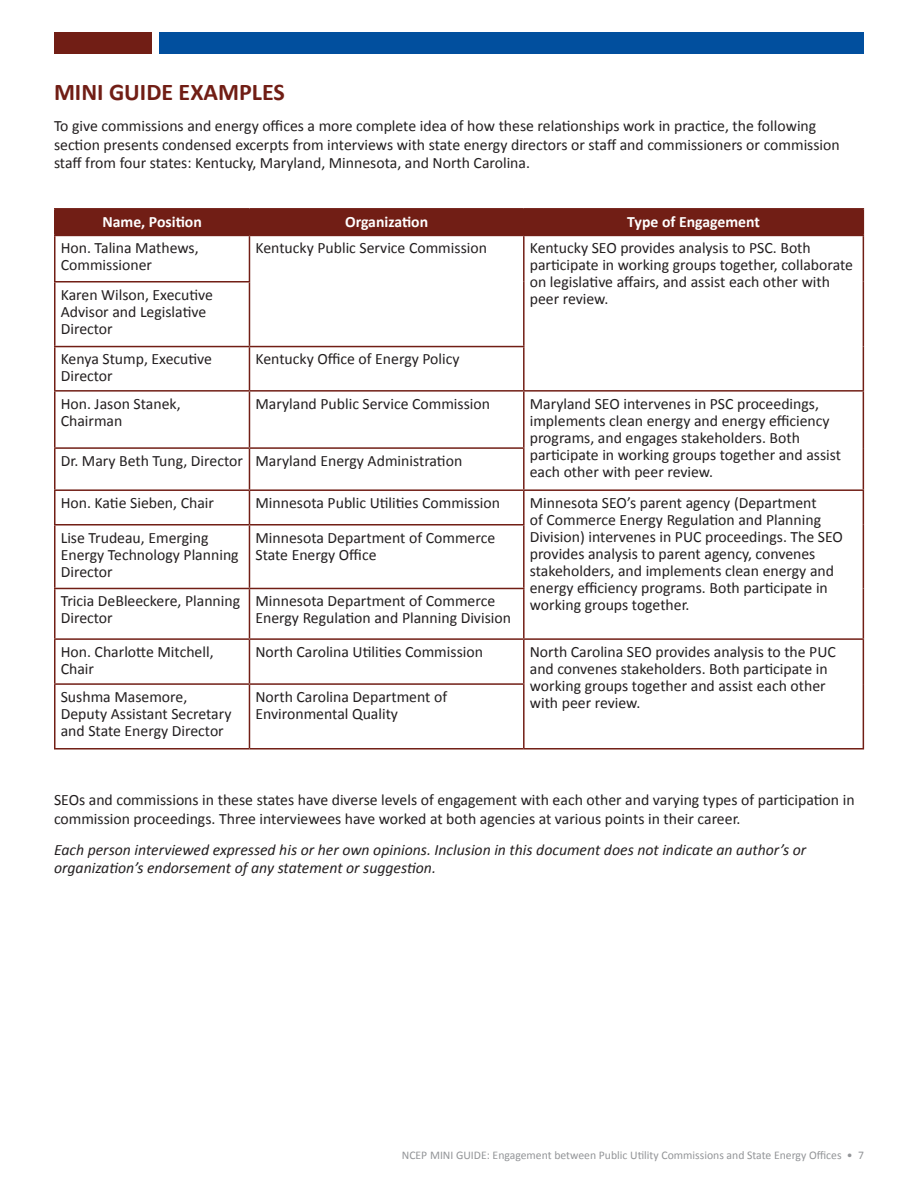
<style>
.page{position:relative;width:918px;height:1188px;background:#fff}
.page>*{position:absolute;margin:0;border:0;box-sizing:border-box;transform-origin:0 0}
.Heading_1{font:700 24px "Calibri";color:#711e15}
.t1{font:15.75px/17px "Calibri";color:#231f20}
.t2{font:italic 15.75px/18.8px "Calibri";color:#231f20}
.t3{font:700 15.75px "Calibri";color:#fff}
.t4{font:11.7px "Calibri";color:#939598}
</style>
<div class="page">
<div style="left:160px;top:32px;width:704px;height:22px;background:#014f9e"></div>
<div style="left:54px;top:32px;width:97px;height:22px;background:#711e15"></div>
<hr style="left:249px;top:208px;width:275px;height:2px;background:#711e15">
<hr style="left:54px;top:208px;width:195px;height:2px;background:#711e15">
<hr style="left:54px;top:210px;width:2px;height:25px;background:#711e15">
<hr style="left:54px;top:235px;width:195px;height:1px;background:#711e15">
<hr style="left:54px;top:236px;width:2px;height:45px;background:#711e15">
<hr style="left:54px;top:281px;width:196px;height:2px;background:#711e15">
<hr style="left:54px;top:283px;width:2px;height:63px;background:#711e15">
<hr style="left:54px;top:346px;width:195px;height:1px;background:#711e15">
<hr style="left:54px;top:347px;width:2px;height:43px;background:#711e15">
<hr style="left:54px;top:390px;width:195px;height:2px;background:#711e15">
<hr style="left:54px;top:392px;width:2px;height:55px;background:#711e15">
<hr style="left:54px;top:447px;width:195px;height:2px;background:#711e15">
<hr style="left:54px;top:449px;width:2px;height:40px;background:#711e15">
<hr style="left:54px;top:489px;width:195px;height:2px;background:#711e15">
<hr style="left:54px;top:491px;width:2px;height:33px;background:#711e15">
<hr style="left:54px;top:524px;width:195px;height:2px;background:#711e15">
<hr style="left:54px;top:526px;width:2px;height:62px;background:#711e15">
<hr style="left:54px;top:588px;width:195px;height:1px;background:#711e15">
<hr style="left:54px;top:589px;width:2px;height:49px;background:#711e15">
<hr style="left:54px;top:638px;width:195px;height:2px;background:#711e15">
<hr style="left:54px;top:640px;width:2px;height:43px;background:#711e15">
<hr style="left:54px;top:683px;width:195px;height:2px;background:#711e15">
<hr style="left:54px;top:685px;width:2px;height:63px;background:#711e15">
<hr style="left:54px;top:748px;width:195px;height:2px;background:#711e15">
<hr style="left:249px;top:235px;width:275px;height:1px;background:#711e15">
<hr style="left:249px;top:236px;width:1px;height:45px;background:#711e15">
<hr style="left:249px;top:283px;width:1px;height:63px;background:#711e15">
<hr style="left:249px;top:346px;width:276px;height:1px;background:#711e15">
<hr style="left:249px;top:347px;width:1px;height:43px;background:#711e15">
<hr style="left:249px;top:390px;width:275px;height:2px;background:#711e15">
<hr style="left:249px;top:392px;width:1px;height:55px;background:#711e15">
<hr style="left:249px;top:447px;width:276px;height:2px;background:#711e15">
<hr style="left:249px;top:449px;width:1px;height:40px;background:#711e15">
<hr style="left:249px;top:489px;width:275px;height:2px;background:#711e15">
<hr style="left:249px;top:491px;width:1px;height:33px;background:#711e15">
<hr style="left:249px;top:524px;width:276px;height:2px;background:#711e15">
<hr style="left:249px;top:526px;width:1px;height:62px;background:#711e15">
<hr style="left:249px;top:588px;width:276px;height:1px;background:#711e15">
<hr style="left:249px;top:589px;width:1px;height:49px;background:#711e15">
<hr style="left:249px;top:638px;width:275px;height:2px;background:#711e15">
<hr style="left:249px;top:640px;width:1px;height:43px;background:#711e15">
<hr style="left:249px;top:683px;width:276px;height:2px;background:#711e15">
<hr style="left:249px;top:685px;width:1px;height:63px;background:#711e15">
<hr style="left:249px;top:748px;width:275px;height:2px;background:#711e15">
<hr style="left:524px;top:208px;width:340px;height:2px;background:#711e15">
<div style="left:56px;top:209px;width:808px;height:26px;background:#711e15"></div>
<hr style="left:524px;top:235px;width:340px;height:1px;background:#711e15">
<hr style="left:523px;top:236px;width:2px;height:46px;background:#711e15">
<hr style="left:863px;top:236px;width:1px;height:46px;background:#711e15">
<hr style="left:523px;top:282px;width:2px;height:64px;background:#711e15">
<hr style="left:863px;top:282px;width:1px;height:65px;background:#711e15">
<hr style="left:523px;top:347px;width:2px;height:43px;background:#711e15">
<hr style="left:863px;top:347px;width:1px;height:43px;background:#711e15">
<hr style="left:524px;top:390px;width:340px;height:2px;background:#711e15">
<hr style="left:523px;top:392px;width:2px;height:55px;background:#711e15">
<hr style="left:863px;top:392px;width:1px;height:56px;background:#711e15">
<hr style="left:523px;top:449px;width:2px;height:40px;background:#711e15">
<hr style="left:863px;top:448px;width:1px;height:41px;background:#711e15">
<hr style="left:524px;top:489px;width:340px;height:2px;background:#711e15">
<hr style="left:523px;top:491px;width:2px;height:33px;background:#711e15">
<hr style="left:863px;top:491px;width:1px;height:34px;background:#711e15">
<hr style="left:523px;top:526px;width:2px;height:62px;background:#711e15">
<hr style="left:863px;top:525px;width:1px;height:63px;background:#711e15">
<hr style="left:523px;top:589px;width:2px;height:49px;background:#711e15">
<hr style="left:863px;top:588px;width:1px;height:50px;background:#711e15">
<hr style="left:524px;top:638px;width:340px;height:2px;background:#711e15">
<hr style="left:523px;top:640px;width:2px;height:43px;background:#711e15">
<hr style="left:863px;top:640px;width:1px;height:44px;background:#711e15">
<hr style="left:523px;top:685px;width:2px;height:63px;background:#711e15">
<hr style="left:863px;top:684px;width:1px;height:64px;background:#711e15">
<hr style="left:524px;top:748px;width:340px;height:2px;background:#711e15">
<p class="Heading_1" style="left:54px;top:77px;width:232px">MINI GUIDE EXAMPLES</p>
<p class="t1" style="left:54px;top:115px;width:787px;line-height:18.8px">To give commissions and energy offices a more complete idea of how these relationships work in practice, the following section presents condensed excerpts from interviews with state energy directors or staff and commissioners or commission staff from four states: Kentucky, Maryland, Minnesota, and North Carolina.</p>
<p class="t3" style="left:102px;top:212px;width:101px">Name, Position</p>
<p class="t3" style="left:345px;top:212px;width:85px">Organization</p>
<p class="t3" style="left:627px;top:212px;width:134px">Type of Engagement</p>
<p class="t1" style="left:61px;top:239px;width:139px">Hon. Talina Mathews,<br>Commissioner</p>
<p class="t1" style="left:255px;top:239px;width:233px">Kentucky Public Service Commission</p>
<p class="t1" style="left:530px;top:239px;width:325px">Kentucky SEO provides analysis to PSC. Both participate in working groups together, collaborate on legislative affairs, and assist each other with peer review.</p>
<p class="t1" style="left:61px;top:285px;width:154px">Karen Wilson, Executive<br>Advisor and Legislative<br>Director</p>
<p class="t1" style="left:61px;top:350px;width:153px">Kenya Stump, Executive<br>Director</p>
<p class="t1" style="left:255px;top:350px;width:206px">Kentucky Office of Energy Policy</p>
<p class="t1" style="left:61px;top:394px;width:121px">Hon. Jason Stanek,<br>Chairman</p>
<p class="t1" style="left:255px;top:394px;width:236px">Maryland Public Service Commission</p>
<p class="t1" style="left:530px;top:394px;width:313px">Maryland SEO intervenes in PSC proceedings, implements clean energy and energy efficiency programs, and engages stakeholders. Both participate in working groups together and assist each other with peer review.</p>
<p class="t1" style="left:61px;top:451px;width:184px">Dr. Mary Beth Tung, Director</p>
<p class="t1" style="left:255px;top:451px;width:208px">Maryland Energy Administration</p>
<p class="t1" style="left:61px;top:494px;width:155px">Hon. Katie Sieben, Chair</p>
<p class="t1" style="left:255px;top:494px;width:246px">Minnesota Public Utilities Commission</p>
<p class="t1" style="left:530px;top:494px;width:315px">Minnesota SEO’s parent agency (Department<br>of Commerce Energy Regulation and Planning Division) intervenes in PUC proceedings. The SEO provides analysis to parent agency, convenes stakeholders, and implements clean energy and energy efficiency programs. Both participate in working groups together.</p>
<p class="t1" style="left:61px;top:528px;width:179px">Lise Trudeau, Emerging<br>Energy Technology Planning<br>Director</p>
<p class="t1" style="left:255px;top:528px;width:241px">Minnesota Department of Commerce<br>State Energy Office</p>
<p class="t1" style="left:61px;top:592px;width:181px">Tricia DeBleeckere, Planning<br>Director</p>
<p class="t1" style="left:255px;top:592px;width:257px">Minnesota Department of Commerce<br>Energy Regulation and Planning Division</p>
<p class="t1" style="left:61px;top:642px;width:154px">Hon. Charlotte Mitchell,<br>Chair</p>
<p class="t1" style="left:255px;top:642px;width:229px">North Carolina Utilities Commission</p>
<p class="t1" style="left:530px;top:642px;width:308px">North Carolina SEO provides analysis to the PUC and convenes stakeholders. Both participate in working groups together and assist each other with peer review.</p>
<p class="t1" style="left:61px;top:687px;width:172px">Sushma Masemore,<br>Deputy Assistant Secretary and State Energy Director</p>
<p class="t1" style="left:255px;top:687px;width:193px">North Carolina Department of<br>Environmental Quality</p>
<p class="t1" style="left:54px;top:790px;width:802px;line-height:18.8px">SEOs and commissions in these states have diverse levels of engagement with each other and varying types of participation in commission proceedings. Three interviewees have worked at both agencies at various points in their career.</p>
<p class="t2" style="left:54px;top:839px;width:754px">Each person interviewed expressed his or her own opinions. Inclusion in this document does not indicate an author’s or organization’s endorsement of any statement or suggestion.</p>
<p class="t4" style="left:402px;top:1148px;width:464px">NCEP MINI GUIDE: Engagement between Public Utility Commissions and State Energy Offices • 7</p>
</div>
